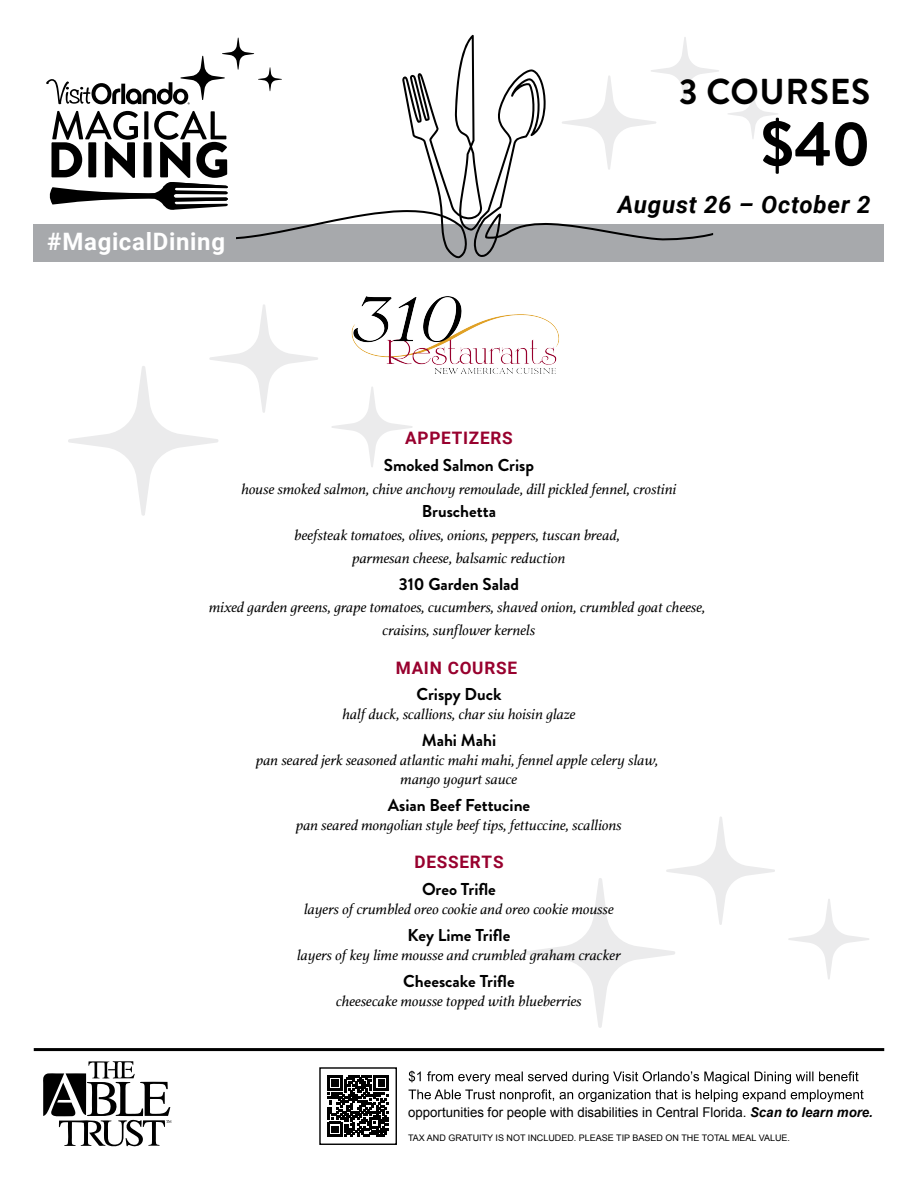
<style>
.page{position:relative;width:918px;height:1188px;background:#fff}
.page>*{position:absolute;margin:0;border:0;box-sizing:border-box;transform-origin:0 0}
.t1{font:700 63px "Brandon Grotesque";color:#000}
.t2{font:700 36px "Brandon Grotesque";letter-spacing:.02em;color:#000}
.t3{font:italic 700 24px "Roboto";letter-spacing:.03em;color:#000}
.t4{font:700 24px "Roboto";letter-spacing:.03em;color:#fff}
.t5{font:700 17.25px "Brandon Grotesque";color:#000}
.t6{font:700 17.25px "Roboto";letter-spacing:.045em;color:#98012e}
.t7{font:italic 15.3px/23px "Athelas";color:#000;text-align:center}
.t8{font:13.5px "Arial";color:#000}
.t9{font:9px "Arial";color:#000}
.s1{font-weight:700;font-style:italic}
</style>
<div class="page">
<svg style="left:43px;top:1061px;width:128px;height:86px"></svg>
<svg style="left:728px;top:89px;width:50px;height:50px"></svg>
<div style="left:34px;top:224px;width:850px;height:38px;background:#a7a9ac"></div>
<svg style="left:46px;top:79px;width:74px;height:25px"></svg>
<svg style="left:121px;top:84px;width:4px;height:20px"></svg>
<svg style="left:126px;top:48px;width:110px;height:57px"></svg>
<svg style="left:49px;top:111px;width:179px;height:99px"></svg>
<svg style="left:236px;top:35px;width:477px;height:224px"></svg>
<svg style="left:68px;top:304px;width:250px;height:212px"></svg>
<svg style="left:332px;top:389px;width:80px;height:78px"></svg>
<svg style="left:525px;top:817px;width:250px;height:211px"></svg>
<svg style="left:788px;top:899px;width:81px;height:80px"></svg>
<hr style="left:34px;top:1048px;width:850px;height:3px;background:#000">
<svg style="left:409px;top:1071px;width:455px;height:31px"></svg>
<div style="left:319px;top:1067px;width:78px;height:78px;border:1px solid #000"></div>
<svg style="left:328px;top:1076px;width:61px;height:61px"></svg>
<img style="left:351px;top:296px;width:208px;height:93px">
<h2 class="t2" style="left:679px;top:67px;width:192px">3 COURSES</h2>
<h1 class="t1" style="left:761px;top:100px;width:111px">$40</h1>
<h3 class="t4" style="left:47px;top:225px;width:179px">#MagicalDining</h3>
<h3 class="t3" style="left:618px;top:188px;width:254px">August 26 – October 2</h3>
<p class="t6" style="left:405px;top:426px;width:109px">APPETIZERS</p>
<p class="t5" style="left:384px;top:453px;width:152px">Smoked Salmon Crisp</p>
<p class="t7" style="left:241px;top:477px;width:437px">house smoked salmon, chive anchovy remoulade, dill pickled fennel, crostini</p>
<p class="t5" style="left:422px;top:499px;width:76px">Bruschetta</p>
<p class="t7" style="left:295px;top:523px;width:327px">beefsteak tomatoes, olives, onions, peppers, tuscan bread, parmesan cheese, balsamic reduction</p>
<p class="t5" style="left:399px;top:572px;width:122px">310 Garden Salad</p>
<p class="t7" style="left:209px;top:596px;width:498px">mixed garden greens, grape tomatoes, cucumbers, shaved onion, crumbled goat cheese, craisins, sunflower kernels</p>
<p class="t6" style="left:396px;top:655px;width:123px">MAIN COURSE</p>
<p class="t5" style="left:417px;top:682px;width:86px">Crispy Duck</p>
<p class="t7" style="left:342px;top:703px;width:235px">half duck, scallions, char siu hoisin glaze</p>
<p class="t5" style="left:422px;top:728px;width:76px">Mahi Mahi</p>
<p class="t7" style="left:256px;top:750px;width:404px;line-height:19px">pan seared jerk seasoned atlantic mahi mahi, fennel apple celery slaw, mango yogurt sauce</p>
<p class="t5" style="left:388px;top:793px;width:144px">Asian Beef Fettucine</p>
<p class="t7" style="left:296px;top:813px;width:327px">pan seared mongolian style beef tips, fettuccine, scallions</p>
<p class="t6" style="left:414px;top:850px;width:91px">DESSERTS</p>
<p class="t5" style="left:422px;top:877px;width:75px">Oreo Trifle</p>
<p class="t7" style="left:304px;top:897px;width:311px">layers of crumbled oreo cookie and oreo cookie mousse</p>
<p class="t5" style="left:408px;top:923px;width:104px">Key Lime Trifle</p>
<p class="t7" style="left:297px;top:943px;width:325px">layers of key lime mousse and crumbled graham cracker</p>
<p class="t5" style="left:403px;top:969px;width:113px">Cheescake Trifle</p>
<p class="t7" style="left:336px;top:989px;width:247px">cheesecake mousse topped with blueberries</p>
<p class="t8" style="left:408px;top:1104px;width:466px">opportunities for people with disabilities in Central Florida. <span class="s1">Scan to learn more.</span></p>
<p class="t9" style="left:408px;top:1131px;width:384px">TAX AND GRATUITY IS NOT INCLUDED. PLEASE TIP BASED ON THE TOTAL MEAL VALUE.</p>
</div>
